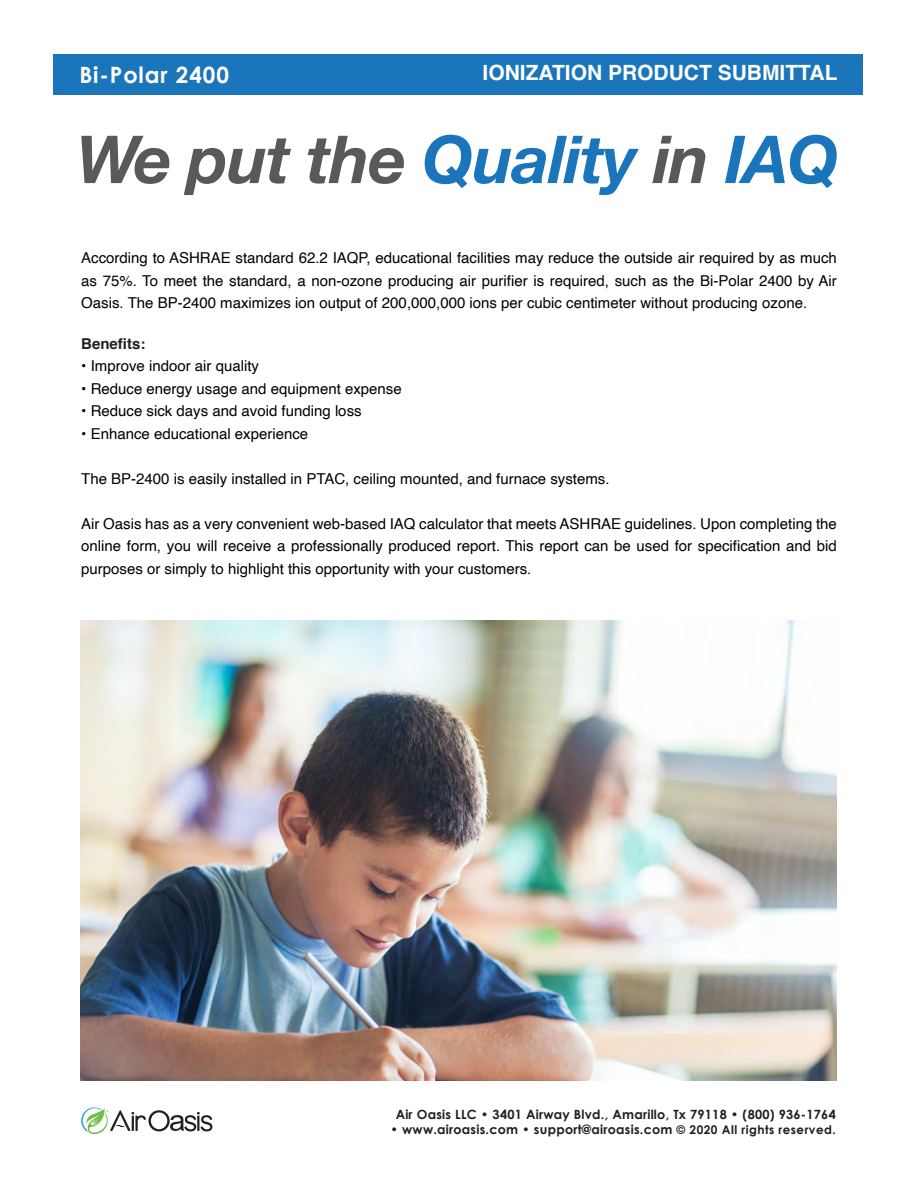
<style>
.page{position:relative;width:918px;height:1188px;background:#fff}
.page>*{position:absolute;margin:0;border:0;box-sizing:border-box;transform-origin:0 0}
.t1{font:italic 700 66.15px "Helvetica Neue";letter-spacing:-.02em;color:#58595b}
.t2{font:700 22.5px "Century Gothic";letter-spacing:.04em;color:#fff}
.t3{font:700 21px "Helvetica";color:#fff}
.t4{font:15px/22.5px "Helvetica";color:#000;text-align:justify}
.t5{font:700 15px "Helvetica";color:#231f20}
.t6{font:700 12.75px "Century Gothic";letter-spacing:.02em;color:#231f20}
.s1{color:#1b75ba}
.s2{font-size:12px}
</style>
<div class="page">
<div style="left:53px;top:54px;width:810px;height:40px;background:#1b75ba"></div>
<svg style="left:81px;top:1107px;width:131px;height:27px"></svg>
<img style="left:80px;top:621px;width:757px;height:460px">
<h2 class="t2" style="left:79px;top:58px;width:151px">Bi-Polar 2400</h2>
<h3 class="t3" style="left:483px;top:56px;width:357px">IONIZATION PRODUCT SUBMITTAL</h3>
<h1 class="t1" style="left:76px;top:108px;width:764px">We put the <span class="s1">Quality</span> in <span class="s1">IAQ</span></h1>
<p class="t4" style="left:81px;top:247px;width:757px">According to ASHRAE standard 62.2 IAQP, educational facilities may reduce the outside air required by as much as 75%. To meet the standard, a non-ozone producing air purifier is required, such as the Bi-Polar 2400 by Air Oasis. The BP-2400 maximizes ion output of 200,000,000 ions per cubic centimeter without producing ozone.</p>
<p class="t5" style="left:81px;top:331px;width:66px">Benefits:</p>
<p class="t4" style="left:81px;top:355px;width:179px">• Improve indoor air quality</p>
<p class="t4" style="left:81px;top:378px;width:322px">• Reduce energy usage and equipment expense</p>
<p class="t4" style="left:81px;top:400px;width:282px">• Reduce sick days and avoid funding loss</p>
<p class="t4" style="left:81px;top:423px;width:229px">• Enhance educational experience</p>
<p class="t4" style="left:81px;top:468px;width:530px">The BP-2400 is easily installed in PTAC, ceiling mounted, and furnace systems.</p>
<p class="t4" style="left:81px;top:513px;width:757px">Air Oasis has as a very convenient web-based IAQ calculator that meets ASHRAE guidelines. Upon completing the online form, you will receive a professionally produced report. This report can be used for specification and bid purposes or simply to highlight this opportunity with your customers.</p>
<p class="t6" style="left:396px;top:1104px;width:442px">Air Oasis LLC • 3401 Airway Blvd., Amarillo, Tx 79118 • (800) 936-1764</p>
<p class="t6" style="left:390px;top:1120px;width:447px">• www.airoasis.com • support@airoasis.com <span class="s2">© 2020 All rights reserved.</span></p>
</div>
